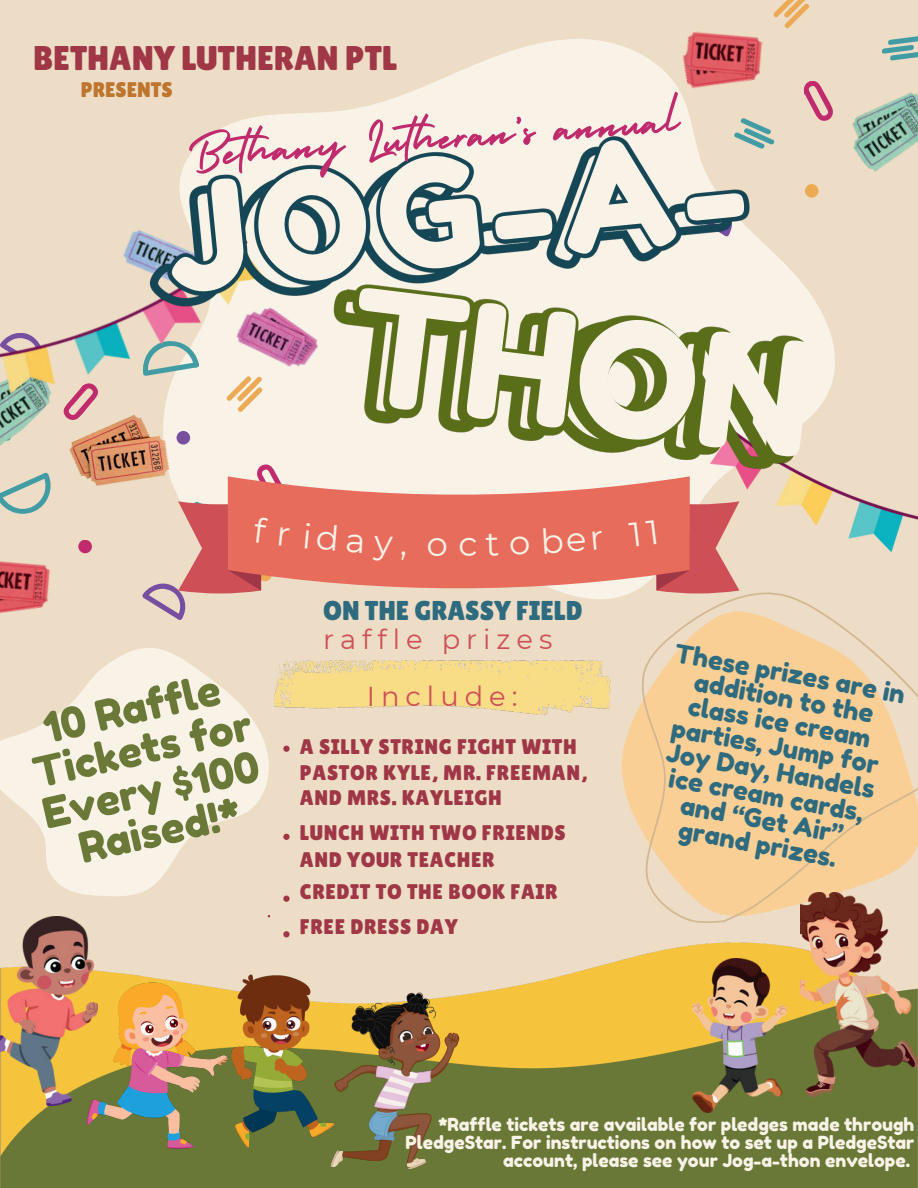
<style>
.page{position:relative;width:918px;height:1188px;background:#edddc6}
.page>*{position:absolute;margin:0;border:0;box-sizing:border-box;transform-origin:0 0}
.t1{font:158.7px "Fredoka One";color:#f9f2e7}
.t2{font:148.5px "Fredoka One";color:#f9f2e7}
.t3{font:55.5px "Holiday";color:#bf2b6c}
.t4{font:42px/41.5px "Fredoka One";color:#6a7937;text-align:center}
.t5{font:34.2px "Lilita One";color:#9f3747}
.t6{font:34.05px "Montserrat";color:#f9f2e7}
.t7{font:27.3px "Montserrat";letter-spacing:.22em;color:#ce5056}
.t8{font:27.15px "Lilita One";color:#2f6b7f}
.t9{font:25.5px/24.8px "Fredoka One";color:#2f6b7f;text-align:center}
.t10{font:21.15px/25.8px "Lilita One";letter-spacing:.03em;color:#9f3747}
.t11{font:21.15px "Lilita One";color:#be752d}
.t12{font:18px/18px "Fredoka One";color:#f9f2e7;text-align:right}
</style>
<div class="page">
<svg style="left:0;top:485px;width:51px;height:29px"></svg>
<div style="left:78px;top:540px;width:14px;height:13px;background:#bf2b6c;border-radius:50%"></div>
<img style="left:0;top:937px;width:918px;height:251px">
<svg style="left:622px;top:702px;width:20px;height:129px;fill:#facf96"></svg>
<svg style="left:642px;top:599px;width:276px;height:324px;fill:#facf96"></svg>
<svg style="left:220px;top:39px;width:615px;height:560px"></svg>
<img style="left:0;top:307px;width:143px;height:178px">
<img style="left:274px;top:661px;width:336px;height:54px">
<svg style="left:690px;top:501px;width:49px;height:92px;background:#d05a5e"></svg>
<svg style="left:734px;top:118px;width:40px;height:11px"></svg>
<svg style="left:773px;top:0;width:36px;height:28px"></svg>
<svg style="left:804px;top:81px;width:29px;height:40px"></svg>
<div style="left:805px;top:184px;width:14px;height:14px;background:#ecaa55;border-radius:50%"></div>
<svg style="left:882px;top:36px;width:36px;height:24px"></svg>
<img style="left:711px;top:427px;width:207px;height:144px">
<img style="left:678px;top:31px;width:92px;height:62px">
<img style="left:62px;top:412px;width:81px;height:74px">
<img style="left:852px;top:92px;width:66px;height:80px">
<img style="left:123px;top:230px;width:20px;height:40px">
<svg style="left:0;top:648px;width:269px;height:248px;fill:#f9f2e7"></svg>
<img style="left:0;top:561px;width:50px;height:53px">
<img style="left:79px;top:967px;width:387px;height:209px">
<img style="left:0;top:916px;width:98px;height:189px">
<img style="left:801px;top:893px;width:117px;height:203px">
<img style="left:692px;top:959px;width:95px;height:154px">
<svg style="left:283px;top:746px;width:7px;height:6px"></svg>
<svg style="left:283px;top:834px;width:7px;height:6px"></svg>
<svg style="left:283px;top:896px;width:7px;height:6px"></svg>
<svg style="left:283px;top:931px;width:7px;height:6px"></svg>
<img style="left:143px;top:129px;width:671px;height:347px">
<svg style="left:142px;top:465px;width:548px;height:155px"></svg>
<p class="t5" style="left:33px;top:38px;width:366px">BETHANY LUTHERAN PTL</p>
<p class="t11" style="left:81px;top:78px;width:94px">PRESENTS</p>
<p class="t3" style="left:185px;top:111px;width:494px;rotate:-4deg">Bethany Lutheran’s annual</p>
<p class="t2" style="left:157px;top:151px;width:593px;rotate:-6deg">JOG-A-</p>
<p class="t1" style="left:363px;top:249px;width:465px;rotate:7deg">THON</p>
<p class="t4" style="left:20px;top:713px;width:224px;rotate:-13deg">10 Raffle<br>Tickets for<br>Every $100<br>Raised!*</p>
<h5 class="t6" style="left:459px;top:523px;width:21px">c</h5>
<h3 class="t8" style="left:323px;top:595px;width:261px">ON THE GRASSY FIELD</h3>
<h3 class="t7" style="left:323px;top:623px;width:231px">raffle prizes</h3>
<p class="t7" style="left:367px;top:679px;width:152px">Include:</p>
<h6 class="t10" style="left:300px;top:733px;width:289px">A SILLY STRING FIGHT WITH<br>PASTOR KYLE, MR. FREEMAN,<br>AND MRS. KAYLEIGH</h6>
<h6 class="t10" style="left:300px;top:819px;width:267px;line-height:27px">LUNCH WITH TWO FRIENDS<br>AND YOUR TEACHER</h6>
<h6 class="t10" style="left:300px;top:874px;width:259px;line-height:34.8px">CREDIT TO THE BOOK FAIR<br>FREE DRESS DAY</h6>
<p class="t9" style="left:679px;top:629px;width:235px;line-height:49.5px;rotate:10deg">These prizes are in class ice cream</p>
<p class="t9" style="left:685px;top:655px;width:212px;line-height:49.5px;rotate:10deg">addition to the parties, Jump for</p>
<p class="t9" style="left:669px;top:740px;width:213px;rotate:10deg">Joy Day, Handels ice cream cards, and “Get Air” grand prizes.</p>
<p class="t12" style="left:406px;top:1115px;width:511px">*Raffle tickets are available for pledges made through<br>PledgeStar. For instructions on how to set up a PledgeStar account, please see your Jog-a-thon envelope.</p>
</div>
